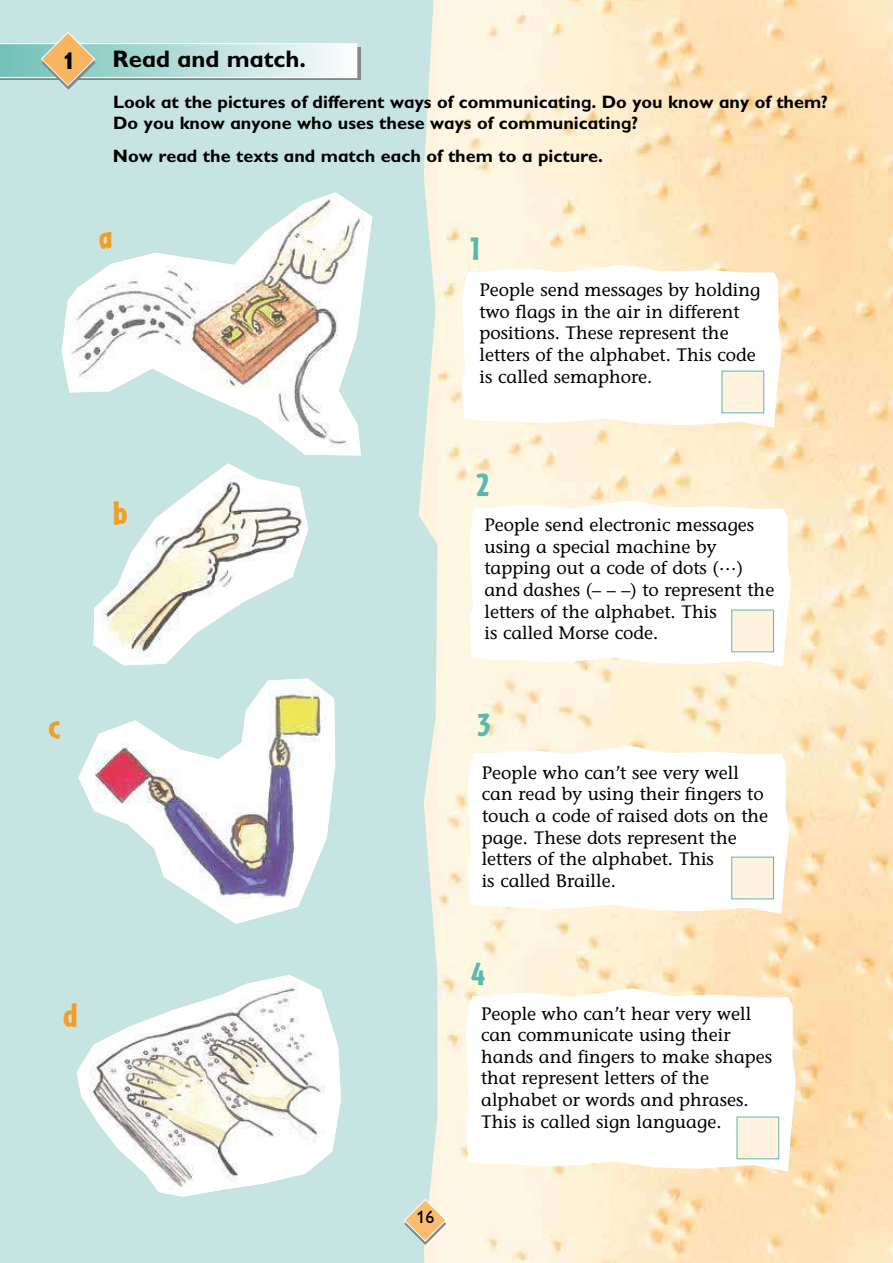
<style>
.page{position:relative;width:893px;height:1263px;background:#fff}
.page>*{position:absolute;margin:0;border:0;box-sizing:border-box;transform-origin:0 0}
.t1{font:900 36px "Watts Cafe";color:#f39d27}
.t2{font:900 33px "Watts Cafe";color:#57baae}
.t3{font:700 24px "Gilly";color:#000}
.t4{font:700 24px "Gill Alt One";color:#000}
.t5{font:18px/21.6px "Stone Informal";color:#000}
.t6{font:700 18px/21.6px "Gilly";color:#000}
.t7{font:18px "Gill Alt One";color:#000}
</style>
<div class="page">
<img style="left:438px;top:0;width:455px;height:1263px">
<div style="left:0;top:0;width:437px;height:1263px;background:#c6e5e2"></div>
<svg style="left:404px;top:1199px;width:43px;height:46px;background:#e7d3af"></svg>
<svg style="left:0;top:31px;width:357px;height:59px;background:#c2dcd4"></svg>
<img style="left:94px;top:463px;width:214px;height:202px">
<svg style="left:77px;top:975px;width:264px;height:222px;background:#c9e6e3"></svg>
<img style="left:81px;top:979px;width:260px;height:218px">
<svg style="left:462px;top:265px;width:319px;height:163px"></svg>
<svg style="left:469px;top:501px;width:322px;height:166px"></svg>
<svg style="left:468px;top:746px;width:321px;height:168px"></svg>
<svg style="left:466px;top:988px;width:330px;height:184px"></svg>
<div style="left:722px;top:371px;width:41px;height:41px;background:#fff2de"></div>
<div style="left:732px;top:610px;width:41px;height:41px;background:#fff2de"></div>
<div style="left:731px;top:610px;width:43px;height:42px;border:1px solid #57baae"></div>
<div style="left:732px;top:857px;width:41px;height:41px;background:#fff2de"></div>
<div style="left:731px;top:857px;width:43px;height:42px;border:1px solid #57baae"></div>
<div style="left:737px;top:1117px;width:41px;height:41px;background:#fff2de"></div>
<div style="left:737px;top:1117px;width:42px;height:42px;border:1px solid #57baae"></div>
<svg style="left:892px;top:43px;width:1px;height:35px"></svg>
<svg style="left:892px;top:924px;width:1px;height:35px"></svg>
<img style="left:62px;top:192px;width:310px;height:263px">
<img style="left:78px;top:678px;width:257px;height:246px">
<h3 class="t4" style="left:63px;top:46px;width:15px">1</h3>
<h3 class="t3" style="left:113px;top:45px;width:195px">Read and match.</h3>
<p class="t6" style="left:113px;top:91px;width:716px">Look at the pictures of different ways of communicating. Do you know any of them?<br>Do you know anyone who uses these ways of communicating?</p>
<p class="t6" style="left:113px;top:145px;width:492px">Now read the texts and match each of them to a picture.</p>
<h1 class="t1" style="left:99px;top:216px;width:15px">a</h1>
<h1 class="t1" style="left:113px;top:492px;width:16px">b</h1>
<h1 class="t1" style="left:49px;top:705px;width:14px">c</h1>
<h1 class="t1" style="left:63px;top:994px;width:16px">d</h1>
<p class="t7" style="left:416px;top:1207px;width:19px">16</p>
<h2 class="t2" style="left:470px;top:230px;width:11px">1</h2>
<p class="t5" style="left:479px;top:279px;width:282px">People send messages by holding two flags in the air in different positions. These represent the letters of the alphabet. This code is called semaphore.</p>
<h2 class="t2" style="left:476px;top:466px;width:15px">2</h2>
<p class="t5" style="left:484px;top:514px;width:291px">People send electronic messages using a special machine by tapping out a code of dots (…) and dashes (– – –) to represent the letters of the alphabet. This<br>is called Morse code.</p>
<h2 class="t2" style="left:478px;top:706px;width:14px">3</h2>
<p class="t5" style="left:482px;top:761px;width:288px">People who can’t see very well can read by using their fingers to touch a code of raised dots on the page. These dots represent the letters of the alphabet. This<br>is called Braille.</p>
<h2 class="t2" style="left:471px;top:955px;width:15px">4</h2>
<p class="t5" style="left:481px;top:1002px;width:293px">People who can’t hear very well can communicate using their hands and fingers to make shapes that represent letters of the alphabet or words and phrases.<br>This is called sign language.</p>
</div>
